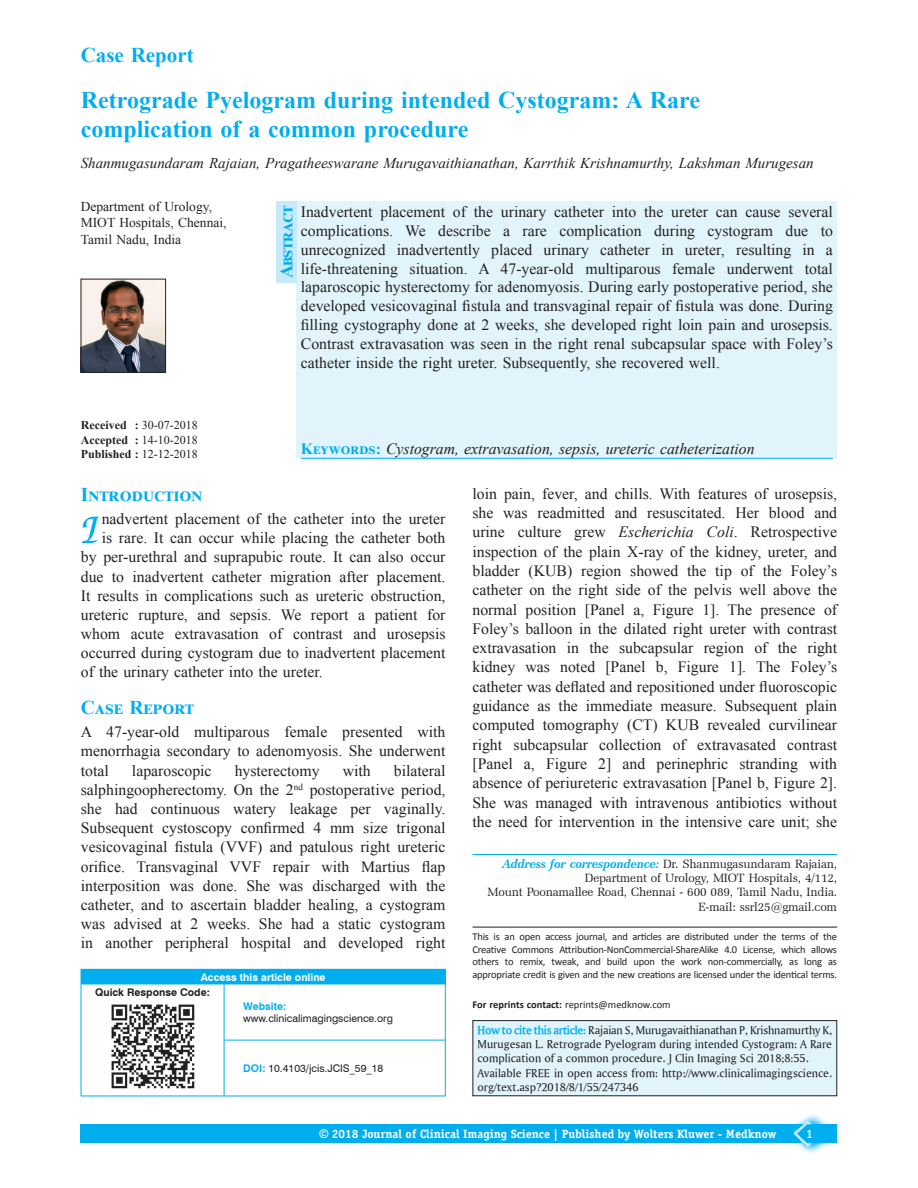
<style>
.page{position:relative;width:918px;height:1188px;background:#fff}
.page>*{position:absolute;margin:0;border:0;box-sizing:border-box;transform-origin:0 0}
._1_TX_text{font:italic 500 44.25px "Zapf Chancery IT Cby BT";color:#00aeef}
.AT{font:700 24px/28.8px "Times New Roman";color:#00aeef}
.AH{font:700 21px "Times New Roman";color:#00aeef}
.t1{font:700 19.5px "Times New Roman";letter-spacing:.01em;color:#00aeef}
.ABSH{font:700 18px "Times New Roman";color:#00aeef}
.TX{font:15.75px/19.4px "Times New Roman";color:#231f20;text-align:justify}
.ABS{font:15.75px/18.9px "Times New Roman";color:#231f20;text-align:justify}
._1_TX_text-2{font:15.75px "Times New Roman";color:#231f20}
.KWD{font:italic 15.75px "Times New Roman";color:#231f20}
.AU{font:italic 15px "Times New Roman";color:#231f20}
.AFF{font:13.5px/16.2px "Times New Roman";color:#231f20}
.HTC{font:12px/14.4px "Ameretto Normal";color:#231f20;text-align:justify}
.ADD{font:12px/14.4px "Zapf Elliptical 711 BT";letter-spacing:-.015em;color:#231f20;text-align:right}
.AH-2{font:700 12px "Officina Serif";color:#fff}
.HIS{font:12px "Times New Roman";color:#231f20}
.HIS-2{font:700 12px "Times New Roman";color:#231f20}
.TX-2{font:10.5px/12.6px "Calibri";letter-spacing:-.02em;color:#231f20;text-align:justify}
.TX-3{font:10.5px "Calibri";color:#231f20}
.Website{font:10.5px/12.6px "Swiss 721 BT";color:#231f20}
.DOI{font:10.5px "Swiss 721 BT";color:#231f20}
.ATAO{font:700 10.5px "Swiss 721 BT";color:#fff}
.QRC{font:700 10.5px "Swiss 721 BT";color:#231f20}
.s1{font-weight:700}
.s2{font-weight:400}
.s3{font-weight:700;font-style:normal;color:#00aeef}
.s4{font-weight:700;color:#00aeef}
.s5{font-style:italic}
.s6{font-weight:700;font-style:italic;color:#00aeef}
.s7{font-family:"Ameretto";font-weight:700;color:#00aeef}
.s8{font-family:"Arial"}
</style>
<div class="page">
<div style="left:81px;top:1124px;width:756px;height:19px;background:#00aeef"></div>
<svg style="left:800px;top:1114px;width:24px;height:39px"></svg>
<svg style="left:793px;top:1120px;width:44px;height:27px"></svg>
<div style="left:297px;top:202px;width:540px;height:256px;background:#e1f4fc"></div>
<hr style="left:301px;top:458px;width:532px;height:1px;background:#00aeef">
<div style="left:81px;top:969px;width:364px;height:15px;background:#00aeef"></div>
<svg style="left:445px;top:970px;width:1px;height:14px"></svg>
<hr style="left:81px;top:984px;width:143px;height:1px;background:#00aeef">
<hr style="left:81px;top:984px;width:1px;height:56px;background:#00aeef">
<hr style="left:81px;top:1040px;width:1px;height:56px;background:#00aeef">
<hr style="left:81px;top:1096px;width:143px;height:1px;background:#00aeef">
<hr style="left:224px;top:1040px;width:1px;height:56px;background:#00aeef">
<hr style="left:445px;top:1040px;width:1px;height:56px;background:#00aeef">
<hr style="left:224px;top:1096px;width:221px;height:1px;background:#00aeef">
<hr style="left:224px;top:984px;width:221px;height:1px;background:#00aeef">
<hr style="left:224px;top:984px;width:1px;height:56px;background:#00aeef">
<hr style="left:445px;top:984px;width:1px;height:56px;background:#00aeef">
<hr style="left:224px;top:1040px;width:221px;height:1px;background:#00aeef">
<img style="left:111px;top:1004px;width:84px;height:85px">
<hr style="left:472px;top:854px;width:365px;height:1px;background:#00aeef">
<div style="left:276px;top:202px;width:21px;height:81px;background:#c6eafa"></div>
<hr style="left:472px;top:927px;width:365px;height:1px;background:#231f20">
<div style="left:473px;top:1021px;width:364px;height:75px;background:#e1f4fc"></div>
<div style="left:472px;top:1020px;width:365px;height:76px;border:1px solid #231f20"></div>
<img style="left:83px;top:281px;width:81px;height:90px">
<div style="left:81px;top:279px;width:85px;height:94px;border:1px solid #231f20"></div>
<p class="AH" style="left:81px;top:39px;width:114px">Case Report</p>
<p class="AT" style="left:81px;top:85px;width:621px">Retrograde Pyelogram during intended Cystogram: A Rare complication of a common procedure</p>
<p class="AU" style="left:81px;top:152px;width:734px">Shanmugasundaram Rajaian, Pragatheeswarane Murugavaithianathan, Karrthik Krishnamurthy, Lakshman Murugesan</p>
<p class="AFF" style="left:81px;top:198px;width:147px">Department of Urology,<br>MIOT Hospitals, Chennai,<br>Tamil Nadu, India</p>
<p class="HIS" style="left:81px;top:417px;width:118px"><span class="s1">Received :</span> 30‑07‑2018</p>
<p class="HIS" style="left:81px;top:431px;width:118px"><span class="s1">Accepted :</span> 14-10-2018</p>
<p class="HIS-2" style="left:81px;top:445px;width:118px">Published : <span class="s2">12-12-2018</span></p>
<p class="ABSH" style="left:273px;top:278px;width:74px;rotate:-90deg">Abstract</p>
<p class="ABS" style="left:301px;top:202px;width:534px">Inadvertent placement of the urinary catheter into the ureter can cause several complications. We describe a rare complication during cystogram due to unrecognized inadvertently placed urinary catheter in ureter, resulting in a life‑threatening situation. A 47‑year‑old multiparous female underwent total laparoscopic hysterectomy for adenomyosis. During early postoperative period, she developed vesicovaginal fistula and transvaginal repair of fistula was done. During filling cystography done at 2 weeks, she developed right loin pain and urosepsis.<br>Contrast extravasation was seen in the right renal subcapsular space with Foley’s catheter inside the right ureter. Subsequently, she recovered well.</p>
<p class="KWD" style="left:301px;top:438px;width:455px"><span class="s3">Keywords:</span> Cystogram, extravasation, sepsis, ureteric catheterization</p>
<h1 class="t1" style="left:81px;top:480px;width:123px">Introduction</h1>
<p class="_1_TX_text" style="left:81px;top:506px;width:21px">I</p>
<p class="_1_TX_text-2" style="left:102px;top:508px;width:345px">nadvertent placement of the catheter into the ureter</p>
<p class="_1_TX_text-2" style="left:102px;top:527px;width:345px">is rare. It can occur while placing the catheter both</p>
<p class="_1_TX_text-2" style="left:81px;top:547px;width:366px">by per‑urethral and suprapubic route. It can also occur</p>
<p class="_1_TX_text-2" style="left:81px;top:566px;width:366px">due to inadvertent catheter migration after placement.</p>
<p class="_1_TX_text-2" style="left:81px;top:585px;width:366px">It results in complications such as ureteric obstruction,</p>
<p class="_1_TX_text-2" style="left:81px;top:604px;width:366px">ureteric rupture, and sepsis. We report a patient for</p>
<p class="_1_TX_text-2" style="left:81px;top:623px;width:366px">whom acute extravasation of contrast and urosepsis</p>
<p class="_1_TX_text-2" style="left:81px;top:642px;width:366px">occurred during cystogram due to inadvertent placement</p>
<p class="_1_TX_text-2" style="left:81px;top:662px;width:243px">of the urinary catheter into the ureter.</p>
<h1 class="t1" style="left:81px;top:693px;width:115px">Case Report</h1>
<p class="TX" style="left:81px;top:722px;width:366px">A 47‑year‑old multiparous female presented with menorrhagia secondary to adenomyosis. She underwent total</p>
<p class="TX" style="left:81px;top:761px;width:366px;text-indent:313px">bilateral salphingoopherectomy. On the 2<sup>nd</sup> postoperative period, she had continuous watery leakage per vaginally.<br>Subsequent cystoscopy confirmed 4 mm size trigonal vesicovaginal fistula (VVF) and patulous right ureteric orifice. Transvaginal VVF repair with Martius flap interposition was done. She was discharged with the catheter, and to ascertain bladder healing, a cystogram was advised at 2 weeks. She had a static cystogram in another peripheral hospital and developed right</p>
<p class="TX" style="left:132px;top:760px;width:81px">laparoscopic</p>
<p class="TX" style="left:235px;top:760px;width:86px">hysterectomy</p>
<p class="TX" style="left:343px;top:760px;width:30px">with</p>
<p class="ATAO" style="left:201px;top:971px;width:126px">Access this article online</p>
<p class="QRC" style="left:95px;top:986px;width:116px">Quick Response Code:</p>
<p class="Website" style="left:243px;top:999px;width:151px"><span class="s4">Website: </span>www.clinicalimagingscience.org</p>
<p class="DOI" style="left:243px;top:1061px;width:142px"><span class="s4">DOI:</span> 10.4103/jcis.JCIS_59_18</p>
<p class="TX" style="left:472px;top:483px;width:366px">loin pain, fever, and chills. With features of urosepsis, she was readmitted and resuscitated. Her blood and urine culture grew <span class="s5">Escherichia Coli</span>. Retrospective inspection of the plain X‑ray of the kidney, ureter, and bladder (KUB) region showed the tip of the Foley’s catheter on the right side of the pelvis well above the normal position [Panel a, Figure 1]. The presence of Foley’s balloon in the dilated right ureter with contrast extravasation in the subcapsular region of the right kidney was noted [Panel b, Figure 1]. The Foley’s catheter was deflated and repositioned under fluoroscopic guidance as the immediate measure. Subsequent plain computed tomography (CT) KUB revealed curvilinear right subcapsular collection of extravasated contrast [Panel a, Figure 2] and perinephric stranding with absence of periureteric extravasation [Panel b, Figure 2].<br>She was managed with intravenous antibiotics without the need for intervention in the intensive care unit; she</p>
<p class="ADD" style="left:488px;top:856px;width:351px"><span class="s6">Address for correspondence:</span> Dr. Shanmugasundaram Rajaian, Department of Urology, MIOT Hospitals, 4/112,<br>Mount Poonamallee Road, Chennai ‑ 600 089, Tamil Nadu, India.<br>E‑mail: ssrl25@gmail.com</p>
<p class="TX-2" style="left:472px;top:930px;width:366px">This is an open access journal, and articles are distributed under the terms of the Creative Commons Attribution‑NonCommercial‑ShareAlike 4.0 License, which allows others to remix, tweak, and build upon the work non‑commercially, as long as appropriate credit is given and the new creations are licensed under the identical terms.</p>
<p class="TX-3" style="left:472px;top:997px;width:200px"><span class="s1">For reprints contact:</span> reprints@medknow.com</p>
<p class="HTC" style="left:478px;top:1022px;width:356px"><span class="s7">How to cite this article:</span> Rajaian S, Murugavaithianathan P, Krishnamurthy K, Murugesan L. Retrograde Pyelogram during intended Cystogram: A Rare complication of a common procedure. J Clin Imaging Sci 2018;8:55.</p>
<p class="HTC" style="left:478px;top:1065px;width:356px">Available FREE in open access from: http://www.clinicalimagingscience. org/text.asp?2018/8/1/55/247346</p>
<p class="AH-2" style="left:319px;top:1127px;width:458px"><span class="s8">©</span> 2018 Journal of Clinical Imaging Science | Published by Wolters Kluwer - Medknow</p>
<p class="AH-2" style="left:806px;top:1126px;width:8px">1</p>
</div>
